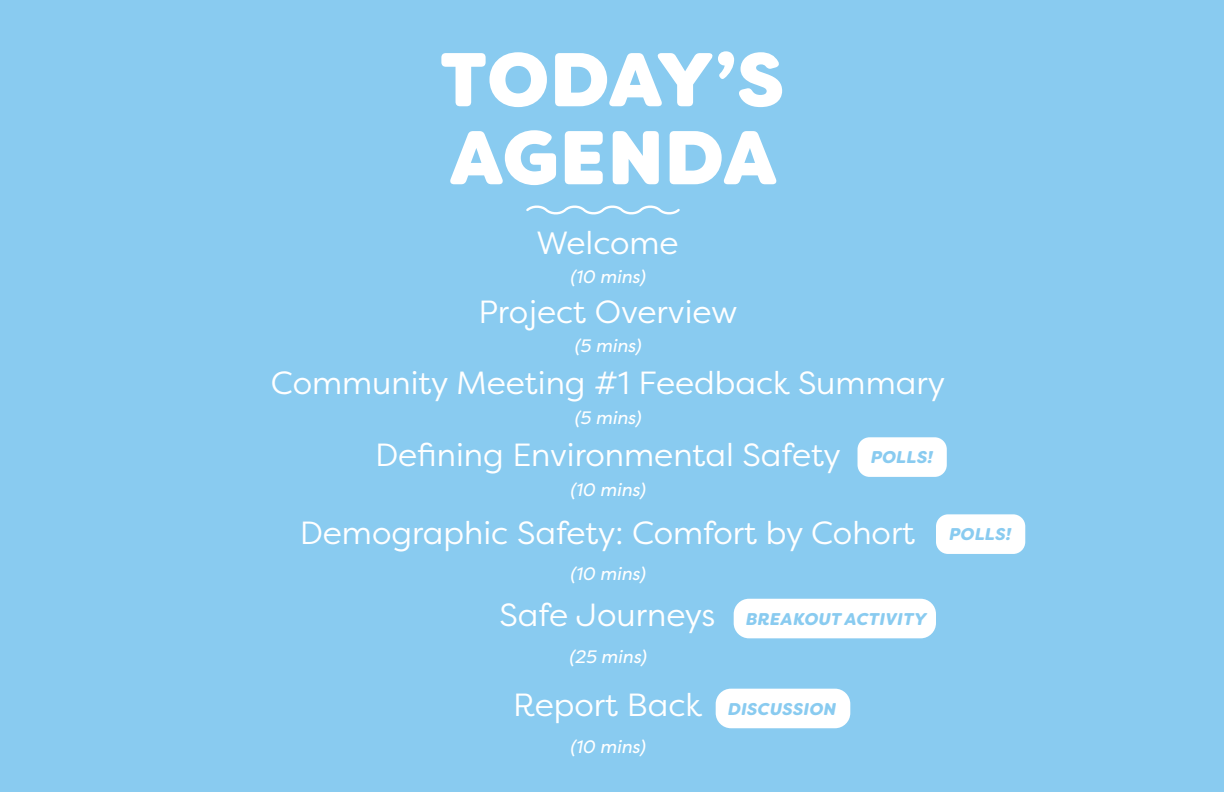
<style>
.page{position:relative;width:1224px;height:792px;background:#89cbf0}
.page>*{position:absolute;margin:0;border:0;box-sizing:border-box;transform-origin:0 0}
.t1{font:800 76px/78px "Filson Soft";letter-spacing:.005em;color:#fff}
.t2{font:32px "Filson Pro";color:#fff}
.t3{font:italic 18px "Filson Pro";color:#fff}
.t4{font:italic 900 17px "Filson Soft";letter-spacing:.02em;color:#89cbf0}
</style>
<div class="page">
<svg style="left:526px;top:205px;width:154px;height:10px"></svg>
<div style="left:858px;top:437px;width:89px;height:40px;background:#fff;border-radius:12px"></div>
<div style="left:936px;top:514px;width:89px;height:40px;background:#fff;border-radius:12px"></div>
<div style="left:734px;top:599px;width:202px;height:39px;background:#fff;border-radius:15px"></div>
<div style="left:716px;top:689px;width:134px;height:39px;background:#fff;border-radius:15px"></div>
<p class="t1" style="left:440px;top:41px;width:346px">TODAY’S<br>AGENDA</p>
<p class="t2" style="left:536px;top:222px;width:144px">Welcome</p>
<p class="t3" style="left:570px;top:265px;width:77px">(10 mins)</p>
<p class="t2" style="left:478px;top:291px;width:261px">Project Overview</p>
<p class="t3" style="left:574px;top:334px;width:68px">(5 mins)</p>
<p class="t2" style="left:271px;top:362px;width:676px">Community Meeting #1 Feedback Summary</p>
<p class="t3" style="left:574px;top:405px;width:68px">(5 mins)</p>
<p class="t2" style="left:375px;top:434px;width:467px">Defining Environmental Safety</p>
<p class="t3" style="left:570px;top:477px;width:77px">(10 mins)</p>
<p class="t4" style="left:871px;top:446px;width:63px">POLLS!</p>
<p class="t2" style="left:300px;top:512px;width:617px">Demographic Safety: Comfort by Cohort</p>
<p class="t3" style="left:570px;top:562px;width:77px">(10 mins)</p>
<p class="t2" style="left:500px;top:594px;width:217px">Safe Journeys</p>
<p class="t3" style="left:569px;top:644px;width:79px">(25 mins)</p>
<p class="t2" style="left:513px;top:684px;width:191px">Report Back</p>
<p class="t3" style="left:570px;top:734px;width:77px">(10 mins)</p>
<p class="t4" style="left:746px;top:608px;width:182px">BREAKOUT ACTIVITY</p>
<p class="t4" style="left:728px;top:698px;width:110px">DISCUSSION</p>
<p class="t4" style="left:949px;top:523px;width:63px">POLLS!</p>
</div>
